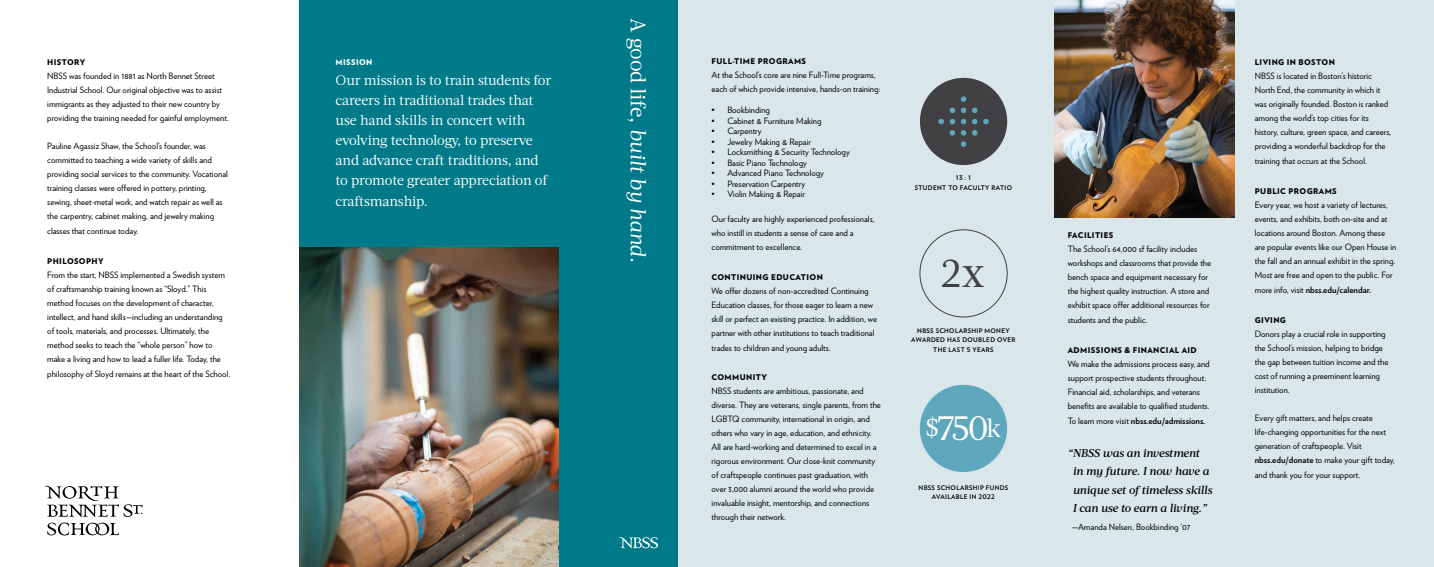
<style>
.page{position:relative;width:1434px;height:567px;background:#fff}
.page>*{position:absolute;margin:0;border:0;box-sizing:border-box;transform-origin:0 0}
.t1{font:41.74px "Acta";color:#414042}
.t2{font:36.4px "Acta";color:#fff}
.t3{font:21px "Acta";letter-spacing:-.005em;color:#fff}
.t4{font:14px/20.1px "Acta";letter-spacing:-.01em;color:#fff}
.t5{font:italic 500 11.38px/18.4px "Acta";letter-spacing:-.01em;color:#000}
.t6{font:8.75px/14px "Verlag";color:#000}
.t7{font:700 8.75px "Verlag";color:#000}
.t8{font:900 7.88px "Verlag";letter-spacing:.05em;color:#000}
.t9{font:900 7.88px "Verlag";letter-spacing:.05em;color:#fff}
.t10{font:700 6.3px/9.6px "Verlag";letter-spacing:.05em;color:#000;text-align:center}
.s1{font-style:italic}
.s2{font-size:26.43px}
.s3{font-size:25.46px}
.s4{font-weight:400}
.s5{font-weight:700}
</style>
<div class="page">
<div style="left:675px;top:0;width:758px;height:567px;background:#dae7ea"></div>
<div style="left:299px;top:0;width:378px;height:567px;background:#007989"></div>
<svg style="left:45px;top:486px;width:98px;height:31px"></svg>
<svg style="left:47px;top:523px;width:72px;height:13px"></svg>
<svg style="left:618px;top:537px;width:40px;height:11px"></svg>
<img style="left:299px;top:247px;width:260px;height:320px">
<div style="left:919px;top:385px;width:88px;height:87px;background:#5fa7bd;border-radius:50%"></div>
<div style="left:919px;top:78px;width:88px;height:87px;background:#414042;border-radius:50%"></div>
<div style="left:937px;top:118px;width:7px;height:7px;background:#5fa7bd;border-radius:50%"></div>
<div style="left:937px;top:118px;width:7px;height:7px;border:1px solid #414042;border-radius:50%"></div>
<div style="left:949px;top:118px;width:6px;height:7px;background:#5fa7bd;border-radius:50%"></div>
<div style="left:948px;top:118px;width:8px;height:7px;border:1px solid #414042;border-radius:50%"></div>
<div style="left:960px;top:118px;width:6px;height:7px;background:#5fa7bd;border-radius:50%"></div>
<div style="left:959px;top:118px;width:8px;height:7px;border:1px solid #414042;border-radius:50%"></div>
<div style="left:971px;top:118px;width:7px;height:7px;background:#5fa7bd;border-radius:50%"></div>
<div style="left:971px;top:118px;width:7px;height:7px;border:1px solid #414042;border-radius:50%"></div>
<div style="left:982px;top:118px;width:7px;height:7px;background:#5fa7bd;border-radius:50%"></div>
<div style="left:982px;top:118px;width:7px;height:7px;border:1px solid #414042;border-radius:50%"></div>
<div style="left:949px;top:107px;width:6px;height:7px;background:#5fa7bd;border-radius:50%"></div>
<div style="left:948px;top:107px;width:8px;height:7px;border:1px solid #414042;border-radius:50%"></div>
<div style="left:960px;top:107px;width:6px;height:7px;background:#5fa7bd;border-radius:50%"></div>
<div style="left:959px;top:107px;width:8px;height:7px;border:1px solid #414042;border-radius:50%"></div>
<div style="left:971px;top:107px;width:7px;height:7px;background:#5fa7bd;border-radius:50%"></div>
<div style="left:971px;top:107px;width:7px;height:7px;border:1px solid #414042;border-radius:50%"></div>
<div style="left:948px;top:129px;width:8px;height:8px;border:1px solid #414042;border-radius:50%"></div>
<div style="left:959px;top:129px;width:8px;height:8px;border:1px solid #414042;border-radius:50%"></div>
<div style="left:971px;top:130px;width:7px;height:6px;background:#5fa7bd;border-radius:50%"></div>
<div style="left:971px;top:129px;width:7px;height:8px;border:1px solid #414042;border-radius:50%"></div>
<svg style="left:949px;top:130px;width:17px;height:16px"></svg>
<div style="left:959px;top:140px;width:8px;height:8px;border:1px solid #414042;border-radius:50%"></div>
<svg style="left:961px;top:97px;width:4px;height:4px"></svg>
<div style="left:959px;top:95px;width:8px;height:8px;border:1px solid #414042;border-radius:50%"></div>
<img style="left:1054px;top:0;width:180px;height:218px">
<p class="t8" style="left:47px;top:56px;width:40px">HISTORY</p>
<p class="t6" style="left:47px;top:68px;width:183px">NBSS was founded in 1881 as North Bennet Street Industrial School. Our original objective was to assist immigrants as they adjusted to their new country by providing the training needed for gainful employment.</p>
<p class="t6" style="left:47px;top:138px;width:182px">Pauline Agassiz Shaw, the School’s founder, was committed to teaching a wide variety of skills and providing social services to the community. Vocational training classes were offered in pottery, printing, sewing, sheet-metal work, and watch repair as well as the carpentry, cabinet making, and jewelry making</p>
<p class="t6" style="left:47px;top:223px;width:92px">classes that continue today.</p>
<p class="t8" style="left:47px;top:254px;width:58px">PHILOSOPHY</p>
<p class="t6" style="left:47px;top:267px;width:179px">From the start, NBSS implemented a Swedish system of craftsmanship training known as “Sloyd.” This method focuses on the development of character, intellect, and hand skills—including an understanding of tools, materials, and processes. Ultimately, the method seeks to teach the “whole person” how to make a living and how to lead a fuller life. Today, the</p>
<p class="t6" style="left:47px;top:366px;width:184px">philosophy of Sloyd remains at the heart of the School.</p>
<p class="t9" style="left:335px;top:55px;width:38px">MISSION</p>
<h3 class="t4" style="left:335px;top:70px;width:217px">Our mission is to train students for careers in traditional trades that use hand skills in concert with evolving technology, to preserve and advance craft traditions, and to promote greater appreciation of craftsmanship.</h3>
<h3 class="t3" style="left:650px;top:18px;width:246px;rotate:90deg">A good life, <span class="s1">built by hand</span>.</h3>
<p class="t8" style="left:711px;top:55px;width:96px">FULL-TIME PROGRAMS</p>
<p class="t6" style="left:711px;top:68px;width:170px">At the School’s core are nine Full-Time programs, each of which provide intensive, hands-on training:</p>
<p class="t6" style="left:711px;top:103px;width:60px">• Bookbinding</p>
<p class="t6" style="left:711px;top:113px;width:111px">• Cabinet &amp; Furniture Making</p>
<p class="t6" style="left:711px;top:124px;width:52px">• Carpentry</p>
<p class="t6" style="left:711px;top:134px;width:101px">• Jewelry Making &amp; Repair</p>
<p class="t6" style="left:711px;top:145px;width:140px">• Locksmithing &amp; Security Technology</p>
<p class="t6" style="left:711px;top:155px;width:97px">• Basic Piano Technology</p>
<p class="t6" style="left:711px;top:166px;width:114px">• Advanced Piano Technology</p>
<p class="t6" style="left:711px;top:176px;width:95px">• Preservation Carpentry</p>
<p class="t6" style="left:711px;top:187px;width:95px">• Violin Making &amp; Repair</p>
<p class="t6" style="left:711px;top:211px;width:164px">Our faculty are highly experienced professionals, who instill in students a sense of care and a commitment to excellence.</p>
<p class="t8" style="left:711px;top:270px;width:113px">CONTINUING EDUCATION</p>
<p class="t6" style="left:711px;top:283px;width:167px">We offer dozens of non-accredited Continuing Education classes, for those eager to learn a new skill or perfect an existing practice. In addition, we partner with other institutions to teach traditional</p>
<p class="t6" style="left:711px;top:340px;width:121px">trades to children and young adults.</p>
<p class="t8" style="left:711px;top:371px;width:57px">COMMUNITY</p>
<p class="t6" style="left:711px;top:384px;width:171px">NBSS students are ambitious, passionate, and diverse. They are veterans, single parents, from the LGBTQ community, international in origin, and others who vary in age, education, and ethnicity.<br>All are hard-working and determined to excel in a rigorous environment. Our close-knit community of craftspeople continues past graduation, with over 3,000 alumni around the world who provide invaluable insight, mentorship, and connections through their network.</p>
<p class="t10" style="left:914px;top:173px;width:99px">13 : 1<br>STUDENT TO FACULTY RATIO</p>
<h1 class="t1" style="left:940px;top:248px;width:46px">2x</h1>
<p class="t10" style="left:911px;top:325px;width:106px">NBSS SCHOLARSHIP MONEY<br>AWARDED HAS DOUBLED OVER<br>THE LAST 5 YEARS</p>
<h2 class="t2" style="left:925px;top:406px;width:77px"><span class="s2">$</span>750<span class="s3">k</span></h2>
<p class="t10" style="left:918px;top:482px;width:91px">NBSS SCHOLARSHIP FUNDS<br>AVAILABLE IN 2022</p>
<p class="t8" style="left:1067px;top:229px;width:47px">FACILITIES</p>
<p class="t6" style="left:1067px;top:242px;width:145px">The School’s 64,000 sf facility includes workshops and classrooms that provide the bench space and equipment necessary for the highest quality instruction. A store and exhibit space offer additional resources for</p>
<p class="t6" style="left:1067px;top:312px;width:81px">students and the public.</p>
<p class="t8" style="left:1067px;top:343px;width:131px">ADMISSIONS &amp; FINANCIAL AID</p>
<p class="t6" style="left:1067px;top:356px;width:143px">We make the admissions process easy, and support prospective students throughout.<br>Financial aid, scholarships, and veterans benefits are available to qualified students.</p>
<p class="t7" style="left:1067px;top:414px;width:139px"><span class="s4">To learn more visit</span> nbss.edu/admissions.</p>
<h3 class="t5" style="left:1072px;top:444px;width:141px;text-indent:-5px">“NBSS was an investment in my future. I now have a unique set of timeless skills<br>I can use to earn a living.”</h3>
<p class="t6" style="left:1071px;top:520px;width:120px">—Amanda Nelsen, Bookbinding ’07</p>
<p class="t8" style="left:1254px;top:56px;width:82px">LIVING IN BOSTON</p>
<p class="t6" style="left:1254px;top:69px;width:138px">NBSS is located in Boston’s historic North End, the community in which it was originally founded. Boston is ranked among the world’s top cities for its history, culture, green space, and careers, providing a wonderful backdrop for the</p>
<p class="t6" style="left:1254px;top:154px;width:114px">training that occurs at the School.</p>
<p class="t8" style="left:1254px;top:185px;width:83px">PUBLIC PROGRAMS</p>
<p class="t6" style="left:1254px;top:197px;width:143px">Every year, we host a variety of lectures, events, and exhibits, both on-site and at locations around Boston. Among these are popular events like our Open House in the fall and an annual exhibit in the spring.<br>Most are free and open to the public. For</p>
<p class="t7" style="left:1254px;top:283px;width:118px"><span class="s4">more info, visit</span> nbss.edu/calendar.</p>
<p class="t8" style="left:1254px;top:313px;width:33px">GIVING</p>
<p class="t6" style="left:1254px;top:326px;width:135px">Donors play a crucial role in supporting the School’s mission, helping to bridge the gap between tuition income and the cost of running a preeminent learning institution.</p>
<p class="t6" style="left:1254px;top:410px;width:142px">Every gift matters, and helps create life-changing opportunities for the next generation of craftspeople. Visit <span class="s5">nbss.edu/donate</span> to make your gift today,</p>
<p class="t6" style="left:1254px;top:467px;width:107px">and thank you for your support.</p>
</div>
